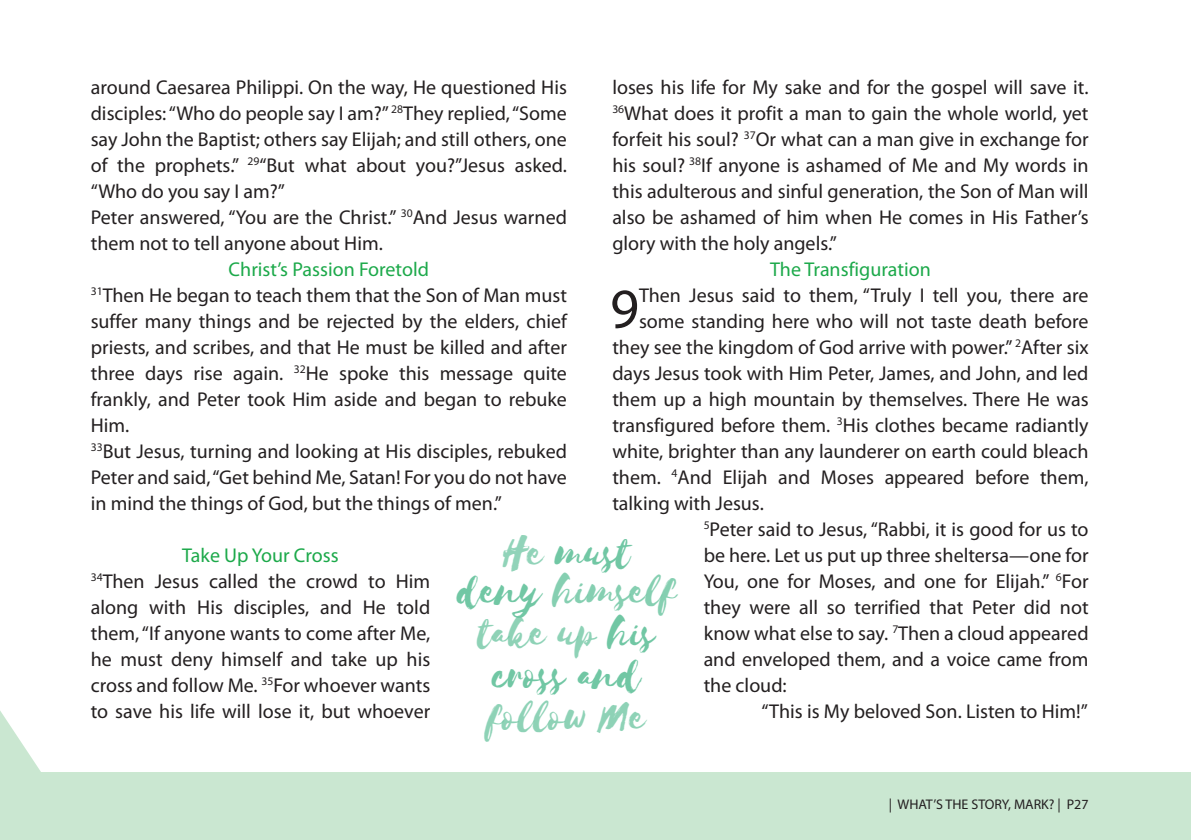
<style>
.page{position:relative;width:1191px;height:840px;background:#fff}
.page>*{position:absolute;margin:0;border:0;box-sizing:border-box;transform-origin:0 0}
.t1{font:56.6px "Myriad Pro";color:#231f20}
.t2{font:48px/40.6px "Selima";color:#71c7a4;text-align:center}
.t3{font:48px "Selima";color:rgb(113 199 164/.79)}
.t4{font:20px/26px "Myriad Pro";color:#231f20}
.t5{font:20px "Myriad Pro";color:#1ca94a}
.t6{font:14px "Myriad Pro";color:#231f20}
.s1{color:#1ca94a}
.s2{color:rgb(113 199 164/.77)}
.s3{color:rgb(113 199 164/.85)}
.s4{color:rgb(113 199 164/.79)}
</style>
<div class="page">
<svg style="left:0;top:711px;width:1191px;height:129px;fill:#cae7d1"></svg>
<p class="t4" style="left:612px;top:76px;width:478px;text-align:justify">loses his life for My sake and for the gospel will save it.<br><sup>36</sup>What does it profit a man to gain the whole world, yet forfeit his soul? <sup>37</sup>Or what can a man give in exchange for his soul? <sup>38</sup>If anyone is ashamed of Me and My words in this adulterous and sinful generation, the Son of Man will also be ashamed of him when He comes in His Father’s glory with the holy angels.”</p>
<p class="t5" style="left:770px;top:261px;width:162px">The Transfiguration</p>
<h1 class="t1" style="left:610px;top:285px;width:31px">9</h1>
<p class="t4" style="left:639px;top:284px;width:451px">Then Jesus said to them, “Truly I tell you, there are</p>
<p class="t4" style="left:91px;top:76px;width:478px">around Caesarea Philippi. On the way, He questioned His disciples: “Who do people say I am?” <sup>28</sup>They replied, “Some say John the Baptist; others say Elijah; and still others, one of the prophets.” <sup>29</sup>“But what about you?”Jesus asked. “Who do you say I am?”<br>Peter answered, “You are the Christ.” <sup>30</sup>And Jesus warned them not to tell anyone about Him.</p>
<p class="t4" style="left:91px;top:258px;width:478px;text-indent:138px"><span class="s1">Christ’s Passion Foretold<br></span><sup>31</sup>Then He began to teach them that the Son of Man must suffer many things and be rejected by the elders, chief priests, and scribes, and that He must be killed and after three days rise again. <sup>32</sup>He spoke this message quite frankly, and Peter took Him aside and began to rebuke Him.<br><sup>33</sup>But Jesus, turning and looking at His disciples, rebuked Peter and said, “Get behind Me, Satan! For you do not have in mind the things of God, but the things of men.”</p>
<p class="t4" style="left:91px;top:544px;width:341px;text-align:center"><span class="s1">Take Up Your Cross<br></span><sup>34</sup>Then Jesus called the crowd to Him along with His disciples, and He told them, “If anyone wants to come after Me, he must deny himself and take up his cross and follow Me. <sup>35</sup>For whoever wants to save his life will lose it, but whoever</p>
<p class="t4" style="left:639px;top:310px;width:451px">some standing here who will not taste death before</p>
<p class="t4" style="left:612px;top:336px;width:478px">they see the kingdom of God arrive with power.” <sup>2</sup>After six</p>
<p class="t4" style="left:612px;top:362px;width:478px">days Jesus took with Him Peter, James, and John, and led</p>
<p class="t4" style="left:612px;top:388px;width:478px">them up a high mountain by themselves. There He was</p>
<p class="t4" style="left:612px;top:414px;width:478px">transfigured before them. <sup>3</sup>His clothes became radiantly</p>
<p class="t4" style="left:612px;top:440px;width:478px">white, brighter than any launderer on earth could bleach</p>
<p class="t4" style="left:612px;top:466px;width:478px">them. <sup>4</sup>And Elijah and Moses appeared before them,</p>
<p class="t4" style="left:612px;top:492px;width:153px">talking with Jesus.</p>
<p class="t4" style="left:704px;top:518px;width:386px"><sup>5</sup>Peter said to Jesus, “Rabbi, it is good for us to</p>
<p class="t4" style="left:704px;top:544px;width:386px">be here. Let us put up three sheltersa—one for</p>
<p class="t4" style="left:704px;top:570px;width:386px">You, one for Moses, and one for Elijah.” <sup>6</sup>For</p>
<p class="t4" style="left:704px;top:596px;width:386px">they were all so terrified that Peter did not</p>
<p class="t4" style="left:704px;top:622px;width:386px">know what else to say. <sup>7</sup>Then a cloud appeared</p>
<p class="t4" style="left:704px;top:648px;width:386px">and enveloped them, and a voice came from</p>
<p class="t4" style="left:704px;top:674px;width:85px">the cloud:</p>
<p class="t4" style="left:761px;top:700px;width:328px">“This is My beloved Son. Listen to Him!”</p>
<h2 class="t2" style="left:457px;top:535px;width:221px"><span class="s2">He</span> must deny <span class="s3">himself </span><span class="s4">take up</span> his cross and</h2>
<h2 class="t3" style="left:488px;top:695px;width:159px">follow Me</h2>
<p class="t6" style="left:889px;top:798px;width:201px">| WHAT’S THE STORY, MARK? | P27</p>
</div>
